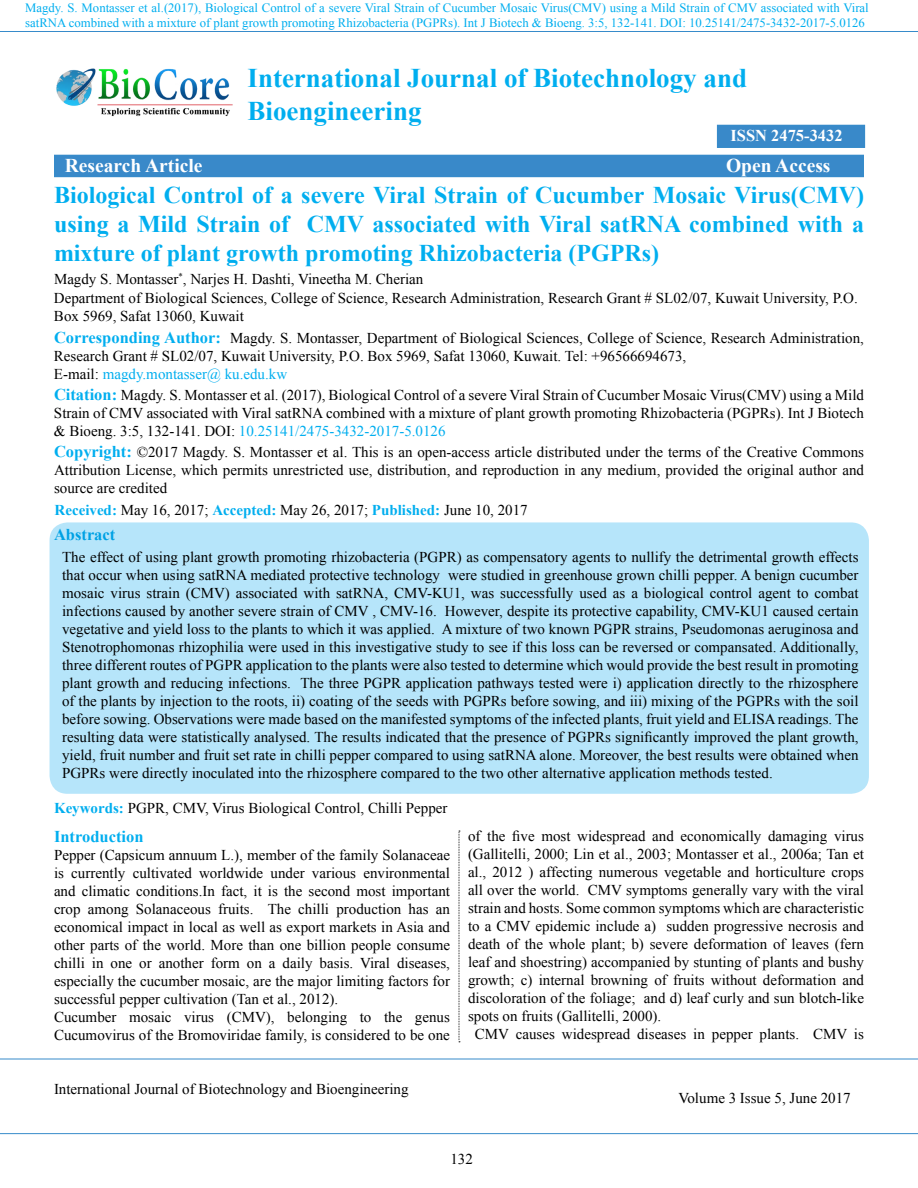
<style>
.page{position:relative;width:918px;height:1188px;background:#fff}
.page>*{position:absolute;margin:0;border:0;box-sizing:border-box;transform-origin:0 0}
.t1{font:700 27px/32.4px "Times New Roman";color:#00aeef}
.t2{font:700 24px/28.8px "Times New Roman";color:#00aeef}
.t3{font:700 19.5px "Times New Roman";color:#fff}
.t4{font:700 16.5px "Times New Roman";color:#fff}
.t5{font:700 16.5px "Times New Roman";color:#00aeef}
.t6{font:700 16.5px "Times New Roman";color:#00a1e4}
.t7{font:15px/18px "Times New Roman";color:#000}
.t8{font:700 15px "Times New Roman";color:#00aeef}
.t9{font:12.75px/15.3px "Times New Roman";color:#00aeef}
.s1{font-weight:700;font-size:16.5px;color:#00aeef}
.s2{color:#00aeef}
.s3{font-weight:700;color:#00aeef}
.s4{font-weight:400;color:#000}
</style>
<div class="page">
<hr style="left:0;top:31px;width:918px;height:1px;background:#378bca">
<hr style="left:0;top:1059px;width:918px;height:1px;background:#378bca">
<hr style="left:0;top:1133px;width:918px;height:1px;background:#378bca">
<div style="left:54px;top:155px;width:810px;height:22px;background:#3989c9"></div>
<svg style="left:459px;top:831px;width:1px;height:211px"></svg>
<div style="left:717px;top:125px;width:148px;height:23px;background:#3989c9"></div>
<div style="left:50px;top:522px;width:819px;height:272px;background:#b6e5fa;border-radius:18px"></div>
<img style="left:56px;top:68px;width:177px;height:48px">
<p class="t9" style="left:25px;top:0;width:845px">Magdy. S. Montasser et al.(2017), Biological Control of a severe Viral Strain of Cucumber Mosaic Virus(CMV) using a Mild Strain of CMV associated with Viral satRNA combined with a mixture of plant growth promoting Rhizobacteria (PGPRs). Int J biotech &amp; bioeng. 3:5, 132-141. DOI: 10.25141/2475-3432-2017-5.0126</p>
<h1 class="t1" style="left:248px;top:61px;width:501px">International Journal of Biotechnology and<br>Bioengineering</h1>
<p class="t4" style="left:730px;top:124px;width:114px">ISSN 2475-3432</p>
<h3 class="t3" style="left:65px;top:152px;width:139px">Research Article</h3>
<h3 class="t3" style="left:726px;top:152px;width:106px">Open Access</h3>
<h2 class="t2" style="left:54px;top:180px;width:765px">Biological Control of a severe Viral Strain of Cucumber Mosaic Virus(cmv</h2>
<h2 class="t2" style="left:856px;top:180px;width:9px">)</h2>
<h2 class="t2" style="left:54px;top:209px;width:273px">using a Mild Strain of cmv</h2>
<h2 class="t2" style="left:54px;top:209px;width:812px;text-indent:319px">associated with Viral satrna combined with a mixture of plant growth promoting Rhizobacteria (pgprs)</h2>
<p class="t7" style="left:54px;top:269px;width:805px;line-height:18.6px">Magdy S. Montasser<sup>*</sup>, Narjes H. Dashti, Vineetha M. Cherian<br>Department of Biological Sciences, College of Science, Research Administration, Research Grant # SL02/07, Kuwait University, P.O.<br>Box 5969, Safat 13060, Kuwait</p>
<p class="t7" style="left:54px;top:329px;width:812px"><span class="s1">Corresponding Author:</span> Magdy. S. Montasser, Department of Biological Sciences, College of Science, Research Administration,<br>Research Grant # SL02/07, Kuwait University, P.O. Box 5969, Safat 13060, Kuwait. Tel: +96566694673,<br>E-mail: <span class="s2">magdy.montasser@ ku.edu.kw</span></p>
<p class="t7" style="left:54px;top:386px;width:812px;text-align:justify"><span class="s1">Citation:</span> Magdy. S. Montasser et al. (2017), Biological Control of a severe Viral Strain of Cucumber Mosaic Virus(CMV) using a Mild Strain of CMV associated with Viral satRNA combined with a mixture of plant growth promoting Rhizobacteria (PGPRs). Int J b iotech &amp; bioeng. 3:5, 132-141. DOI: <span class="s2">10.25141/2475-3432-2017-5.0126</span></p>
<p class="t7" style="left:54px;top:443px;width:812px;text-align:justify"><span class="s1">Copyright:</span> ©2017 Magdy. S. Montasser et al. This is an open-access article distributed under the terms of the Creative Commons Attribution License, which permits unrestricted use, distribution, and reproduction in any medium, provided the original author and source are credited</p>
<p class="t7" style="left:55px;top:501px;width:475px"><span class="s3">Received:</span> May 16, 2017; <span class="s3">Accepted:</span> May 26, 2017; <span class="s3">Published:</span> June 10, 2017</p>
<p class="t6" style="left:54px;top:523px;width:63px">Abstract</p>
<p class="t7" style="left:62px;top:548px;width:798px;text-align:justify">The effect of using plant growth promoting rhizobacteria (PGPR) as compensatory agents to nullify the detrimental growth effects that occur when using satRNA mediated protective technology were studied in greenhouse grown chilli pepper. A benign cucumber mosaic virus strain (CMV) associated with satRNA, CMV-KU1, was successfully used as a biological control agent to combat infections caused by another severe strain of CMV , CMV-16. However, despite its protective capability, CMV-KU1 caused certain vegetative and yield loss to the plants to which it was applied. A mixture of two known PGPR strains, Pseudomonas aeruginosa and Stenotrophomonas rhizophilia were used in this investigative study to see if this loss can be reversed or compansated. Additionally, three different routes of PGPR application to the plants were also tested to determine which would provide the best result in promoting plant growth and reducing infections. The three PGPR application pathways tested were i) application directly to the rhizosphere of the plants by injection to the roots, ii) coating of the seeds with PGPRs before sowing, and iii) mixing of the PGPRs with the soil before sowing. Observations were made based on the manifested symptoms of the infected plants, fruit yield and ELISA readings. The resulting data were statistically analysed. The results indicated that the presence of PGPRs significantly improved the plant growth, yield, fruit number and fruit set rate in chilli pepper compared to using satRNA alone. Moreover, the best results were obtained when PGPRs were directly inoculated into the rhizosphere compared to the two other alternative application methods tested.</p>
<p class="t8" style="left:54px;top:798px;width:93px">Keywords: <span class="s4">Pgpr</span></p>
<p class="t7" style="left:165px;top:799px;width:284px">, Cmv, Virus Biological Control, Chilli Pepper</p>
<p class="t5" style="left:54px;top:825px;width:91px">Introduction</p>
<p class="t7" style="left:54px;top:846px;width:398px">Pepper (Capsicum annuum L.), member of the family Solanaceae is currently cultivated worldwide under various environmental and climatic conditions.In fact, it is the second most important crop among Solanaceous fruits. The chilli production has an economical impact in local as well as export markets in Asia and other parts of the world. More than one billion people consume chilli in one or another form on a daily basis. Viral diseases, especially the cucumber mosaic, are the major limiting factors for successful pepper cultivation (Tan et al., 2012).<br>Cucumber mosaic virus (CMV), belonging to the genus Cucumovirus of the Bromoviridae family, is considered to be one</p>
<p class="t7" style="left:54px;top:1080px;width:356px">International Journal of Biotechnology and Bioengineering</p>
<p class="t7" style="left:468px;top:827px;width:397px">of the five most widespread and economically damaging virus</p>
<p class="t7" style="left:468px;top:845px;width:398px">(Gallitelli, 2000; Lin et al., 2003; Montasser et al., 2006a; Tan et</p>
<p class="t7" style="left:468px;top:863px;width:398px">al., 2012 ) affecting numerous vegetable and horticulture crops</p>
<p class="t7" style="left:468px;top:881px;width:397px">all over the world. CMV symptoms generally vary with the viral</p>
<p class="t7" style="left:468px;top:899px;width:398px">strain and hosts. Some common symptoms which are characteristic</p>
<p class="t7" style="left:468px;top:917px;width:398px">to a CMV epidemic include a) sudden progressive necrosis and</p>
<p class="t7" style="left:468px;top:935px;width:398px">death of the whole plant; b) severe deformation of leaves (fern</p>
<p class="t7" style="left:468px;top:953px;width:398px">leaf and shoestring) accompanied by stunting of plants and bushy</p>
<p class="t7" style="left:468px;top:971px;width:398px">growth; c) internal browning of fruits without deformation and</p>
<p class="t7" style="left:468px;top:989px;width:398px">discoloration of the foliage; and d) leaf curly and sun blotch-like</p>
<p class="t7" style="left:468px;top:1007px;width:195px">spots on fruits (Gallitelli, 2000).</p>
<p class="t7" style="left:475px;top:1025px;width:391px">CMV causes widespread diseases in pepper plants. CMV is</p>
<p class="t7" style="left:679px;top:1089px;width:174px">Volume 3 Issue 5, June 2017</p>
<p class="t7" style="left:450px;top:1150px;width:24px">132</p>
</div>
